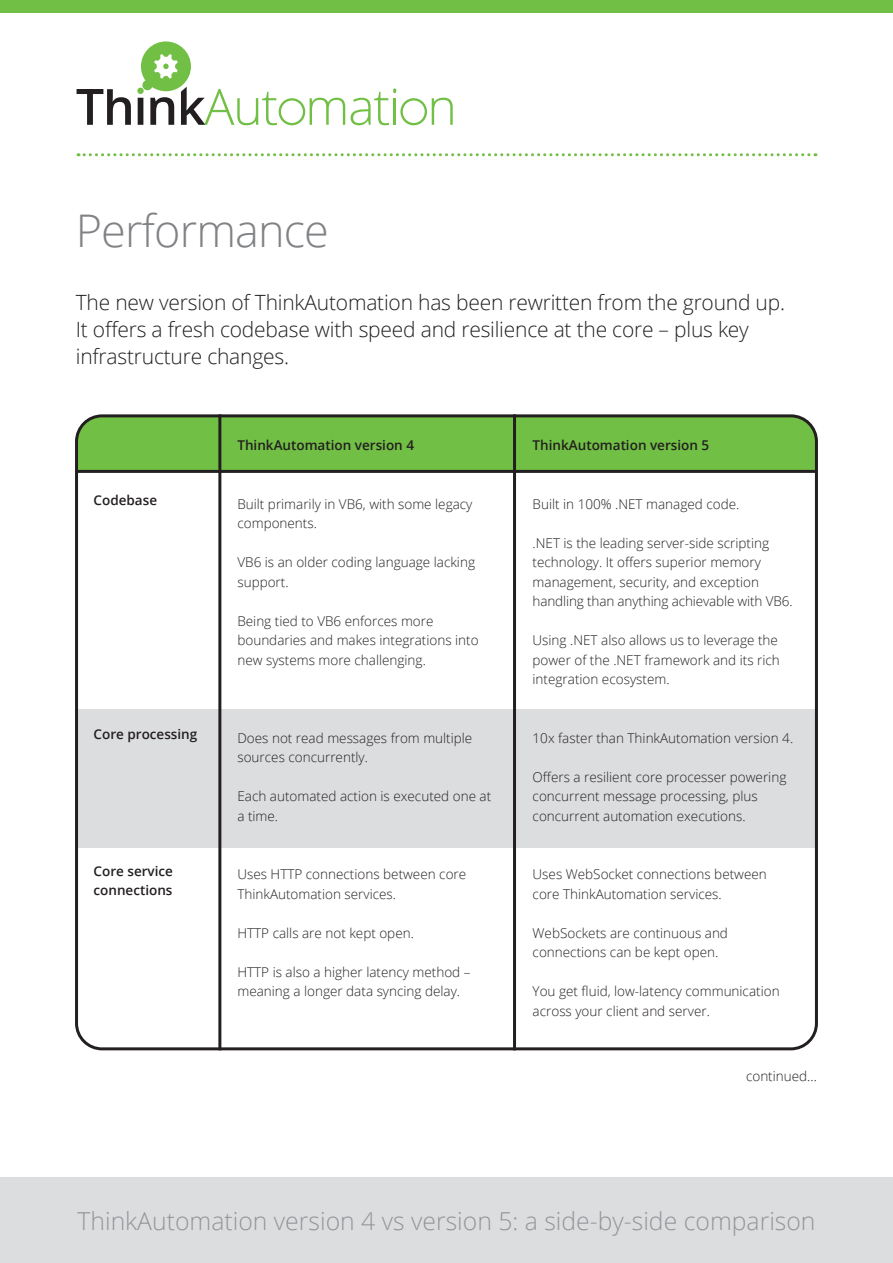
<style>
.page{position:relative;width:893px;height:1263px;background:#fff}
.page>*{position:absolute;margin:0;border:0;box-sizing:border-box;transform-origin:0 0}
.t1{font:300 45px "Open Sans";letter-spacing:-.02em;color:#808285}
.t2{font:300 24.75px "Open Sans";color:#939598}
.t3{font:300 21px/27px "Open Sans";letter-spacing:-.01em;color:#231f20}
.t4{font:300 13.5px/19.5px "Open Sans";color:#231f20}
.t5{font:600 13.5px/19.5px "Open Sans";color:#231f20}
</style>
<div class="page">
<div style="left:77px;top:416px;width:739px;height:55px;background:#71bf44"></div>
<div style="left:77px;top:709px;width:739px;height:138px;background:#dcdddf"></div>
<div style="left:75px;top:414px;width:743px;height:636px;border:3px solid #231f20;border-radius:26px"></div>
<hr style="left:218px;top:414px;width:3px;height:636px;background:#231f20">
<hr style="left:77px;top:470px;width:739px;height:3px;background:#231f20">
<hr style="left:513px;top:414px;width:3px;height:636px;background:#231f20">
<div style="left:0;top:1178px;width:893px;height:85px;background:#dcdddf"></div>
<svg style="left:78px;top:153px;width:731px;height:3px"></svg>
<div style="left:0;top:0;width:893px;height:13px;background:#71bf44"></div>
<svg style="left:310px;top:98px;width:35px;height:27px"></svg>
<svg style="left:351px;top:88px;width:45px;height:37px"></svg>
<svg style="left:432px;top:98px;width:21px;height:27px"></svg>
<div style="left:279px;top:98px;width:26px;height:27px;border:2px solid #71bf44;border-radius:50%"></div>
<div style="left:400px;top:98px;width:27px;height:27px;border:2px solid #71bf44;border-radius:50%"></div>
<svg style="left:77px;top:41px;width:200px;height:84px"></svg>
<p class="t1" style="left:76px;top:200px;width:255px">Performance</p>
<p class="t3" style="left:76px;top:288px;width:711px">The new version of ThinkAutomation has been rewritten from the ground up.<br>It offers a fresh codebase with speed and resilience at the core – plus key infrastructure changes.</p>
<p class="t5" style="left:237px;top:435px;width:178px">ThinkAutomation version 4</p>
<p class="t5" style="left:533px;top:435px;width:178px">ThinkAutomation version 5</p>
<p class="t5" style="left:94px;top:490px;width:65px">Codebase</p>
<p class="t4" style="left:237px;top:494px;width:237px">Built primarily in VB6, with some legacy components.</p>
<p class="t4" style="left:237px;top:552px;width:239px">VB6 is an older coding language lacking support.</p>
<p class="t4" style="left:237px;top:611px;width:243px">Being tied to VB6 enforces more boundaries and makes integrations into new systems more challenging.</p>
<p class="t4" style="left:533px;top:494px;width:208px">Built in 100% .NET managed code.</p>
<p class="t4" style="left:533px;top:533px;width:261px">.NET is the leading server-side scripting technology. It offers superior memory management, security, and exception handling than anything achievable with VB6.</p>
<p class="t4" style="left:533px;top:630px;width:249px">Using .NET also allows us to leverage the power of the .NET framework and its rich integration ecosystem.</p>
<p class="t5" style="left:94px;top:724px;width:105px">Core processing</p>
<p class="t4" style="left:237px;top:728px;width:236px">Does not read messages from multiple sources concurrently.</p>
<p class="t4" style="left:237px;top:786px;width:255px">Each automated action is executed one at a time.</p>
<p class="t4" style="left:533px;top:728px;width:262px">10x faster than ThinkAutomation version 4.</p>
<p class="t4" style="left:533px;top:767px;width:255px">Offers a resilient core processer powering concurrent message processing, plus concurrent automation executions.</p>
<p class="t5" style="left:94px;top:861px;width:81px">Core service connections</p>
<p class="t4" style="left:237px;top:864px;width:230px">Uses HTTP connections between core<br>ThinkAutomation services.</p>
<p class="t4" style="left:237px;top:923px;width:178px">HTTP calls are not kept open.</p>
<p class="t4" style="left:237px;top:962px;width:235px">HTTP is also a higher latency method – meaning a longer data syncing delay.</p>
<p class="t4" style="left:533px;top:864px;width:236px">Uses WebSocket connections between core ThinkAutomation services.</p>
<p class="t4" style="left:533px;top:923px;width:197px">WebSockets are continuous and connections can be kept open.</p>
<p class="t4" style="left:533px;top:981px;width:249px">You get fluid, low-latency communication across your client and server.</p>
<p class="t4" style="left:746px;top:1066px;width:72px">continued...</p>
<p class="t2" style="left:78px;top:1204px;width:739px">ThinkAutomation version 4 vs version 5: a side-by-side comparison</p>
</div>
